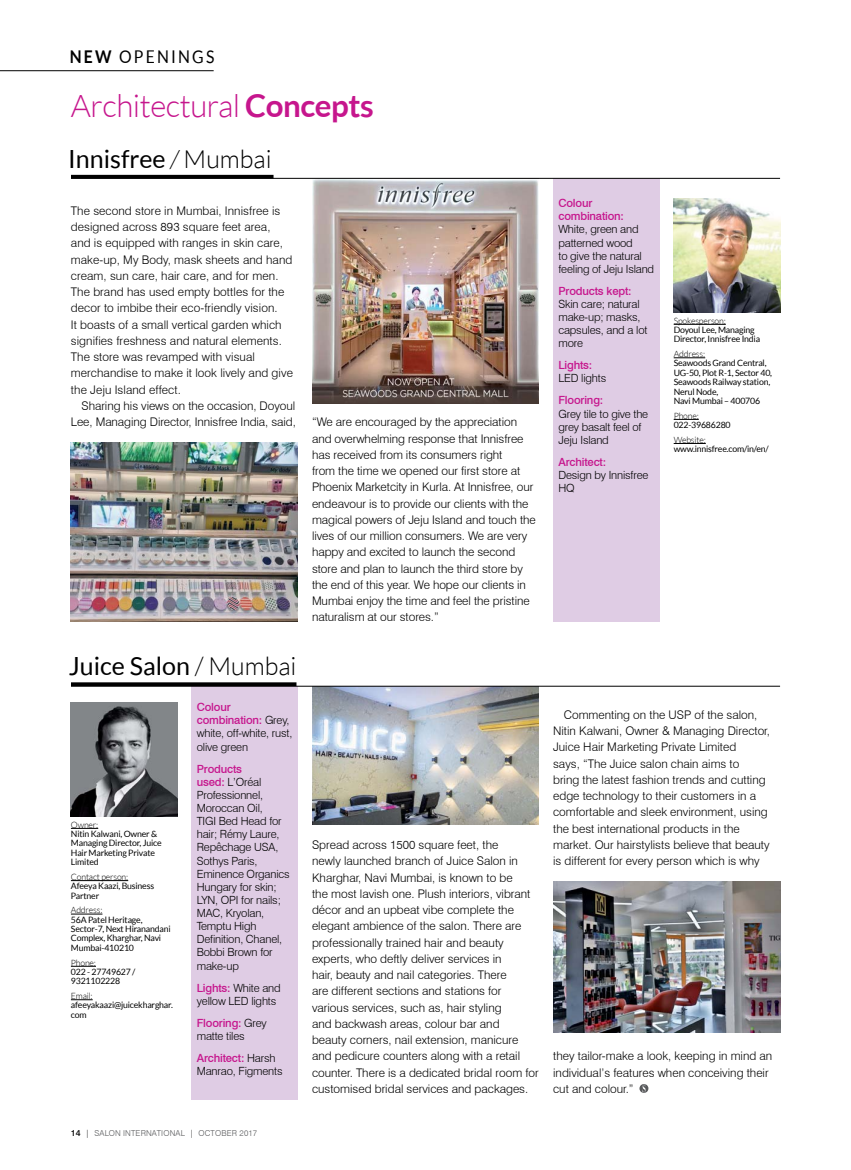
<style>
.page{position:relative;width:851px;height:1170px;background:#fff}
.page>*{position:absolute;margin:0;border:0;box-sizing:border-box;transform-origin:0 0}
.t1{font:300 31.25px "Lato";letter-spacing:-.015em;color:#c6168d}
.t2{font:25px "Lato";color:#000}
.t3{font:17.5px "Lato";letter-spacing:.14em;color:#000;scale:.9 1}
.t4{font:300 11.88px/16.2px "Swiss 721 BT";color:#000}
.t5{font:300 11.25px/13.1px "Swiss 721 BT";letter-spacing:-.015em;color:#000}
.t6{font:500 11.25px/13.1px "Swiss 721 BT";letter-spacing:-.015em;color:#c6168d}
.t7{font:8.75px/9.4px "Lato";letter-spacing:-.02em;color:#000}
.t8{font:300 8.75px "Lato";letter-spacing:-.02em;color:#000}
.t9{font:300 8.12px "Swiss 721 BT";letter-spacing:.02em;color:#58595b}
.s1{font-weight:700}
.s2{font-weight:300;font-style:italic}
.s3{font-weight:300}
.s4{font-weight:500;color:#c6168d}
.s5{font-weight:500;font-size:8.75px;color:#000}
.s6{color:#000}
</style>
<div class="page">
<img style="left:312px;top:687px;width:227px;height:137px">
<img style="left:312px;top:179px;width:227px;height:224px">
<div style="left:553px;top:178px;width:106px;height:443px;background:#dfcce4"></div>
<hr style="left:0;top:70px;width:214px;height:1px;background:#000">
<hr style="left:71px;top:178px;width:709px;height:1px;background:#000">
<hr style="left:68px;top:175px;width:205px;height:3px;background:#000">
<hr style="left:673px;top:324px;width:52px;height:1px;background:#000">
<hr style="left:673px;top:357px;width:32px;height:1px;background:#000">
<svg style="left:673px;top:419px;width:25px;height:1px"></svg>
<hr style="left:673px;top:443px;width:32px;height:1px;background:#000">
<img style="left:673px;top:198px;width:107px;height:114px">
<img style="left:71px;top:702px;width:106px;height:114px">
<div style="left:64px;top:172px;width:7px;height:9px;background:#fff"></div>
<div style="left:191px;top:686px;width:107px;height:412px;background:#dfcce4"></div>
<hr style="left:71px;top:686px;width:709px;height:1px;background:#000">
<svg style="left:71px;top:682px;width:225px;height:4px"></svg>
<svg style="left:71px;top:828px;width:27px;height:1px"></svg>
<hr style="left:71px;top:880px;width:57px;height:1px;background:#000">
<hr style="left:71px;top:913px;width:31px;height:1px;background:#000">
<svg style="left:71px;top:965px;width:25px;height:1px"></svg>
<svg style="left:71px;top:999px;width:22px;height:1px"></svg>
<svg style="left:639px;top:1084px;width:9px;height:8px"></svg>
<img style="left:71px;top:442px;width:227px;height:179px">
<img style="left:553px;top:881px;width:227px;height:151px">
<h3 class="t3" style="left:70px;top:45px;width:162px"><span class="s1">NEW</span> OPENINGS</h3>
<h1 class="t1" style="left:71px;top:86px;width:304px">Architectural <span class="s1">Concepts</span></h1>
<h2 class="t2" style="left:68px;top:143px;width:205px">Innisfree <span class="s2">/</span> <span class="s3">Mumbai</span></h2>
<p class="t4" style="left:71px;top:202px;width:223px">The second store in Mumbai, Innisfree is designed across 893 square feet area, and is equipped with ranges in skin care, make-up, My Body, mask sheets and hand cream, sun care, hair care, and for men.<br>The brand has used empty bottles for the decor to imbibe their eco-friendly vision.<br>It boasts of a small vertical garden which signifies freshness and natural elements.<br>The store was revamped with visual merchandise to make it look lively and give the Jeju Island effect.</p>
<p class="t4" style="left:71px;top:397px;width:226px;text-align:right">Sharing his views on the occasion, Doyoul<br>Lee, Managing Director, Innisfree India, said,</p>
<h2 class="t2" style="left:69px;top:650px;width:229px">Juice Salon <span class="s3">/ Mumbai</span></h2>
<p class="t8" style="left:71px;top:819px;width:29px">Owner:</p>
<p class="t7" style="left:71px;top:828px;width:92px">Nitin Kalwani, Owner &amp;<br>Managing Director, Juice<br>Hair Marketing Private<br>Limited</p>
<p class="t8" style="left:71px;top:871px;width:59px">Contact person:</p>
<p class="t7" style="left:71px;top:881px;width:85px">Afeeya Kaazi, Business<br>Partner</p>
<p class="t8" style="left:71px;top:904px;width:33px">Address:</p>
<p class="t7" style="left:71px;top:914px;width:101px">56A Patel Heritage,<br>Sector-7, Next Hiranandani<br>Complex, Kharghar, Navi<br>Mumbai-410210</p>
<p class="t8" style="left:71px;top:956px;width:27px">Phone:</p>
<p class="t7" style="left:71px;top:966px;width:66px">022 - 27749627 /<br>9321102228</p>
<p class="t8" style="left:71px;top:990px;width:23px">Email:</p>
<p class="t7" style="left:71px;top:1000px;width:103px">afeeyakaazi@juicekharghar. com</p>
<p class="t5" style="left:197px;top:700px;width:97px"><span class="s4">Colour combination:</span> Grey, white, off-white, rust, olive green</p>
<p class="t5" style="left:197px;top:761px;width:94px"><span class="s4">Products<br>used:</span> L’Oréal<br>Professionnel,<br>Moroccan Oil,<br>TIGI Bed Head for hair; Rémy Laure,<br>Repêchage USA,<br>Sothys Paris,<br>Eminence Organics<br>Hungary for skin;<br>LYN, OPI for nails;<br>MAC, Kryolan,<br>Temptu High<br>Definition, Chanel,<br>Bobbi Brown for make-up</p>
<p class="t5" style="left:197px;top:980px;width:85px"><span class="s4">Lights:</span> White and yellow LED lights</p>
<p class="t5" style="left:197px;top:1015px;width:72px"><span class="s4">Flooring:</span> Grey matte tiles</p>
<p class="t5" style="left:197px;top:1051px;width:87px"><span class="s4">Architect:</span> Harsh<br>Manrao, Figments</p>
<p class="t9" style="left:71px;top:1127px;width:188px"><span class="s5">14</span> <span class="s6">|</span> SALON INTERNATIONAL <span class="s6">|</span> OCTOBER 2017</p>
<p class="t4" style="left:312px;top:414px;width:225px">“We are encouraged by the appreciation and overwhelming response that Innisfree has received from its consumers right<br>from the time we opened our first store at Phoenix Marketcity in Kurla. At Innisfree, our endeavour is to provide our clients with the magical powers of Jeju Island and touch the lives of our million consumers. We are very happy and excited to launch the second store and plan to launch the third store by the end of this year. We hope our clients in Mumbai enjoy the time and feel the pristine naturalism at our stores.”</p>
<p class="t4" style="left:312px;top:836px;width:228px">Spread across 1500 square feet, the<br>newly launched branch of Juice Salon in Kharghar, Navi Mumbai, is known to be<br>the most lavish one. Plush interiors, vibrant décor and an upbeat vibe complete the elegant ambience of the salon. There are professionally trained hair and beauty experts, who deftly deliver services in<br>hair, beauty and nail categories. There<br>are different sections and stations for various services, such as, hair styling<br>and backwash areas, colour bar and<br>beauty corners, nail extension, manicure and pedicure counters along with a retail counter. There is a dedicated bridal room for customised bridal services and packages.</p>
<p class="t6" style="left:558px;top:196px;width:67px">Colour combination:</p>
<p class="t5" style="left:558px;top:223px;width:97px">White, green and patterned wood<br>to give the natural feeling of Jeju Island</p>
<p class="t6" style="left:558px;top:284px;width:75px">Products kept:</p>
<p class="t5" style="left:558px;top:297px;width:90px">Skin care; natural make-up; masks, capsules, and a lot more</p>
<p class="t6" style="left:558px;top:358px;width:35px">Lights:</p>
<p class="t5" style="left:558px;top:372px;width:49px">LED lights</p>
<p class="t6" style="left:558px;top:394px;width:46px">Flooring:</p>
<p class="t5" style="left:558px;top:407px;width:91px">Grey tile to give the grey basalt feel of<br>Jeju Island</p>
<p class="t6" style="left:558px;top:455px;width:49px">Architect:</p>
<p class="t5" style="left:558px;top:468px;width:91px">Design by Innisfree<br>HQ</p>
<p class="t8" style="left:673px;top:315px;width:54px">Spokesperson:</p>
<p class="t7" style="left:673px;top:325px;width:88px">Doyoul Lee, Managing<br>Director, Innisfree India</p>
<p class="t8" style="left:673px;top:348px;width:33px">Address:</p>
<p class="t7" style="left:673px;top:358px;width:100px">Seawoods Grand Central,<br>UG-50, Plot R-1, Sector 40,<br>Seawoods Railway station,<br>Nerul Node,<br>Navi Mumbai – 400706</p>
<p class="t8" style="left:673px;top:410px;width:27px">Phone:</p>
<p class="t7" style="left:673px;top:420px;width:58px">022-39686280</p>
<p class="t8" style="left:673px;top:434px;width:34px">Website:</p>
<p class="t7" style="left:673px;top:444px;width:97px">www.innisfree.com/in/en/</p>
<p class="t4" style="left:553px;top:706px;width:218px;text-indent:11px">Commenting on the USP of the salon, Nitin Kalwani, Owner &amp; Managing Director, Juice Hair Marketing Private Limited<br>says, “The Juice salon chain aims to<br>bring the latest fashion trends and cutting edge technology to their customers in a comfortable and sleek environment, using the best international products in the market. Our hairstylists believe that beauty is different for every person which is why</p>
<p class="t4" style="left:553px;top:1047px;width:221px">they tailor-make a look, keeping in mind an individual’s features when conceiving their cut and colour.”</p>
</div>
